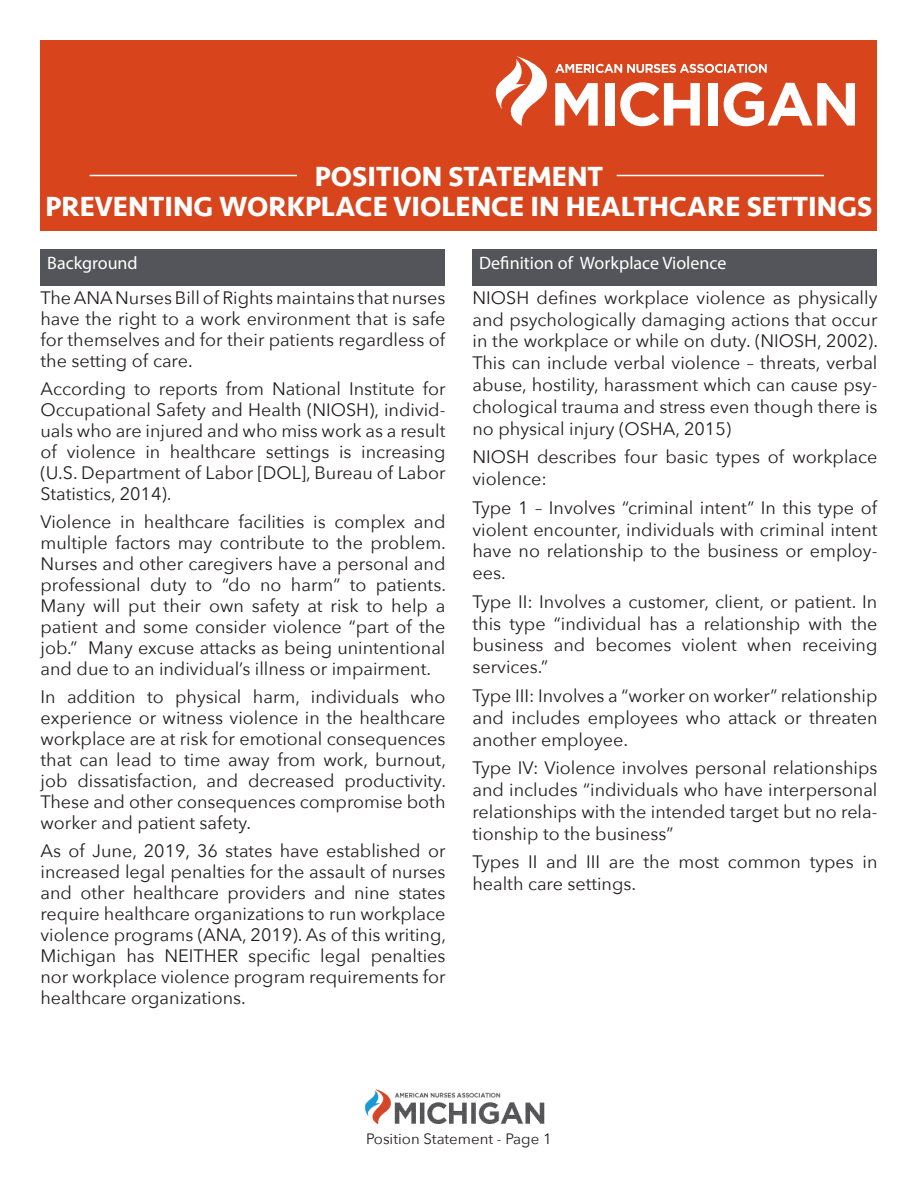
<style>
.page{position:relative;width:918px;height:1188px;background:#fff}
.page>*{position:absolute;margin:0;border:0;box-sizing:border-box;transform-origin:0 0}
.t1{font:700 28.5px "Seravek";color:#fff}
.t2{font:18px/21px "Avenir Next";color:#231f20;text-align:justify}
.Subtitle{font:18px "Myriad Pro";color:#fff}
.t3{font:15px "Avenir Next";color:#231f20}
</style>
<div class="page">
<div style="left:40px;top:40px;width:838px;height:191px;background:#d8441c"></div>
<svg style="left:496px;top:56px;width:359px;height:70px"></svg>
<img style="left:364px;top:1089px;width:181px;height:35px">
<hr style="left:90px;top:175px;width:207px;height:1px;background:#fff">
<hr style="left:617px;top:175px;width:207px;height:1px;background:#fff">
<div style="left:40px;top:249px;width:406px;height:37px;background:#54555a"></div>
<div style="left:472px;top:249px;width:406px;height:37px;background:#54555a"></div>
<p class="t1" style="left:315px;top:153px;width:290px">POSITION STATEMENT</p>
<p class="t1" style="left:46px;top:183px;width:828px">PREVENTING WORKPLACE VIOLENCE IN HEALTHCARE SETTINGS</p>
<p class="Subtitle" style="left:47px;top:252px;width:92px">Background</p>
<p class="Subtitle" style="left:479px;top:252px;width:249px">Definition of Workplace Violence</p>
<p class="t2" style="left:40px;top:286px;width:406px">The ANA Nurses Bill of Rights maintains that nurses have the right to a work environment that is safe for themselves and for their patients regardless of the setting of care.</p>
<p class="t2" style="left:40px;top:377px;width:407px">According to reports from National Institute for Occupational Safety and Health (NIOSH), individ&shy;uals who are injured and who miss work as a result of violence in healthcare settings is increasing (U.S. Department of Labor [DOL], Bureau of Labor Statistics, 2014).</p>
<p class="t2" style="left:40px;top:510px;width:407px">Violence in healthcare facilities is complex and multiple factors may contribute to the problem.<br>Nurses and other caregivers have a personal and professional duty to “do no harm” to patients.<br>Many will put their own safety at risk to help a patient and some consider violence “part of the job.” Many excuse attacks as being unintentional and due to an individual’s illness or impairment.</p>
<p class="t2" style="left:40px;top:685px;width:407px">In addition to physical harm, individuals who experience or witness violence in the healthcare workplace are at risk for emotional consequences that can lead to time away from work, burnout, job dissatisfaction, and decreased productivity.<br>These and other consequences compromise both worker and patient safety.</p>
<p class="t2" style="left:40px;top:839px;width:407px">As of June, 2019, 36 states have established or increased legal penalties for the assault of nurses and other healthcare providers and nine states require healthcare organizations to run workplace violence programs (ANA, 2019). As of this writing, Michigan has NEITHER specific legal penalties nor workplace violence program requirements for healthcare organizations.</p>
<p class="t2" style="left:472px;top:286px;width:407px;line-height:21.9px">NIOSH defines workplace violence as physically and psychologically damaging actions that occur in the workplace or while on duty. (NIOSH, 2002).<br>This can include verbal violence – threats, verbal abuse, hostility, harassment which can cause psy&shy;chological trauma and stress even though there is no physical injury (OSHA, 2015)</p>
<p class="t2" style="left:472px;top:445px;width:407px;line-height:21.9px">NIOSH describes four basic types of workplace violence:</p>
<p class="t2" style="left:472px;top:496px;width:407px;line-height:21.9px">Type 1 – Involves “criminal intent” In this type of violent encounter, individuals with criminal intent have no relationship to the business or employ&shy;ees.</p>
<p class="t2" style="left:472px;top:590px;width:407px;line-height:21.9px">Type II: Involves a customer, client, or patient. In this type “individual has a relationship with the business and becomes violent when receiving services.”</p>
<p class="t2" style="left:472px;top:684px;width:407px;line-height:21.9px">Type III: Involves a “worker on worker” relationship and includes employees who attack or threaten another employee.</p>
<p class="t2" style="left:472px;top:756px;width:407px;line-height:21.9px">Type IV: Violence involves personal relationships and includes “individuals who have interpersonal relationships with the intended target but no rela&shy;tionship to the business”</p>
<p class="t2" style="left:472px;top:850px;width:406px;line-height:21.9px">Types II and III are the most common types in health care settings.</p>
<p class="t3" style="left:366px;top:1126px;width:187px">Position Statement - Page 1</p>
</div>
